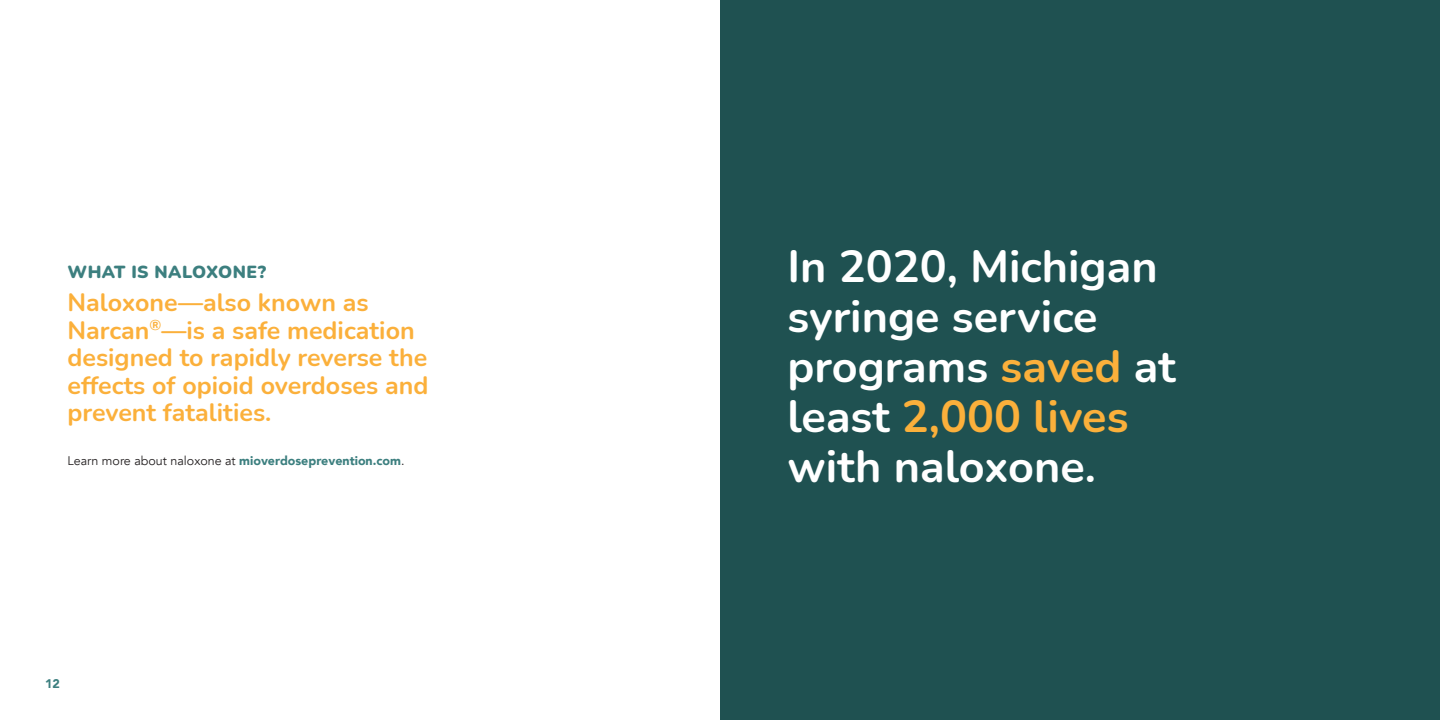
<style>
.page{position:relative;width:1440px;height:720px;background:#fff}
.page>*{position:absolute;margin:0;border:0;box-sizing:border-box;transform-origin:0 0}
.t1{font:700 45px/50px "Nunito";color:#fff}
.t2{font:700 25px/27.5px "Nunito";color:#fbb03b}
.t3{font:900 17.5px "Nunito";letter-spacing:.025em;color:#3c7f7f}
.t4{font:12.5px "Avenir";color:#231f20}
.t5{font:900 12.5px "Avenir";color:#3c7f7f}
.s1{font-weight:900;color:#3c7f7f}
.s2{color:#fbb03b}
</style>
<div class="page">
<div style="left:720px;top:0;width:720px;height:720px;background:#1f5151"></div>
<p class="t3" style="left:68px;top:259px;width:200px">WHAT IS NALOXONE?</p>
<p class="t2" style="left:68px;top:288px;width:362px">Naloxone—also known as<br>Narcan<sup>®</sup>—is a safe medication designed to rapidly reverse the effects of opioid overdoses and prevent fatalities.</p>
<p class="t4" style="left:68px;top:453px;width:339px">Learn more about naloxone at <span class="s1">mioverdoseprevention.com</span>.</p>
<p class="t5" style="left:45px;top:672px;width:16px">12</p>
<p class="t1" style="left:788px;top:239px;width:390px">In 2020, Michigan syringe service programs <span class="s2">saved</span> at least <span class="s2">2,000 lives </span>with naloxone.</p>
</div>
